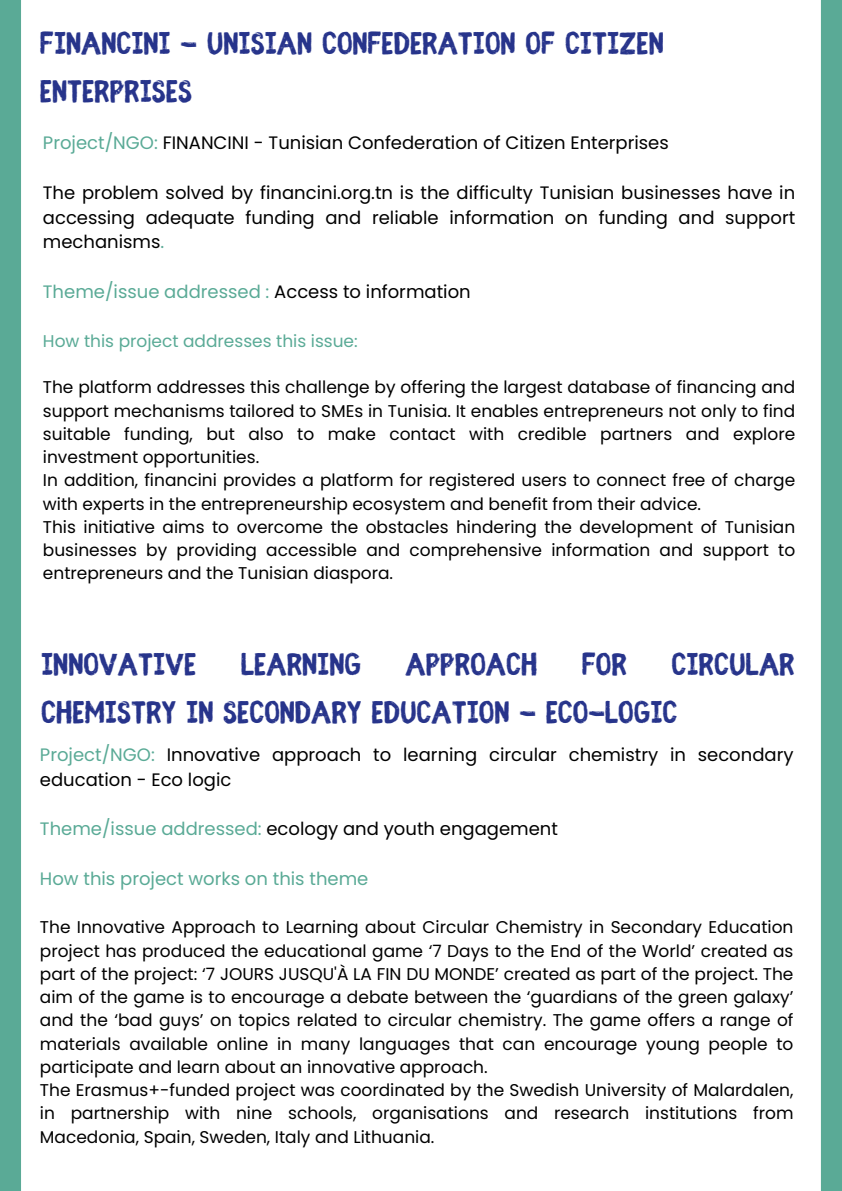
<style>
.page{position:relative;width:842px;height:1191px;background:#fff}
.page>*{position:absolute;margin:0;border:0;box-sizing:border-box;transform-origin:0 0}
.t1{font:700 34.7px/48px "Fibre Vintage Full";color:#27348b}
.t2{font:18px/24.8px "Poppins";color:#000;text-align:justify}
.t3{font:18px "Poppins";color:#5aaa96}
.t4{font:17px/23.2px "Poppins";color:#000;text-align:justify}
.t5{font:17px "Poppins";color:#5aaa96}
.s1{color:#5aaa96}
.s2{color:#000}
</style>
<div class="page">
<div style="left:0;top:0;width:21px;height:1190px;background:#5aaa96"></div>
<svg style="left:820px;top:0;width:22px;height:1190px;background:#67b19e"></svg>
<h1 class="t1" style="left:40px;top:23px;width:625px">FINANCINI - UNISIAN CONFEDERATION OF CITIZEN<br>ENTERPRISES</h1>
<p class="t2" style="left:43px;top:131px;width:627px"><span class="s1">Project/NGO:</span> FINANCINI - Tunisian Confederation of Citizen Enterprises</p>
<p class="t2" style="left:43px;top:180px;width:754px">The problem solved by financini.org.tn is the difficulty Tunisian businesses have in accessing adequate funding and reliable information on funding and support mechanisms<span class="s1">.</span></p>
<p class="t3" style="left:43px;top:279px;width:429px">Theme/issue addressed : <span class="s2">Access to information</span></p>
<p class="t5" style="left:43px;top:329px;width:316px">How this project addresses this issue:</p>
<p class="t4" style="left:43px;top:375px;width:754px">The platform addresses this challenge by offering the largest database of financing and support mechanisms tailored to SMEs in Tunisia. It enables entrepreneurs not only to find suitable funding, but also to make contact with credible partners and explore investment opportunities.</p>
<p class="t4" style="left:43px;top:468px;width:754px">In addition, financini provides a platform for registered users to connect free of charge with experts in the entrepreneurship ecosystem and benefit from their advice.</p>
<p class="t4" style="left:43px;top:515px;width:754px">This initiative aims to overcome the obstacles hindering the development of Tunisian businesses by providing accessible and comprehensive information and support to entrepreneurs and the Tunisian diaspora.</p>
<p class="t1" style="left:41px;top:643px;width:157px">INNOVATIVE</p>
<p class="t1" style="left:241px;top:643px;width:122px">LEARNING</p>
<p class="t1" style="left:405px;top:643px;width:133px">APPROACH</p>
<p class="t1" style="left:582px;top:643px;width:47px">FOR</p>
<p class="t1" style="left:41px;top:643px;width:755px;text-indent:630px">CIRCULAR<br>CHEMISTRY IN SECONDARY EDUCATION - ECO-LOGIC</p>
<h1 class="t2" style="left:40px;top:742px;width:755px"><span class="s1">Project/NGO:</span> Innovative approach to learning circular chemistry in secondary education - Eco logic</h1>
<p class="t2" style="left:40px;top:816px;width:520px"><span class="s1">Theme/issue addressed:</span> ecology and youth engagement</p>
<p class="t3" style="left:40px;top:865px;width:330px">How this project works on this theme</p>
<p class="t4" style="left:40px;top:915px;width:755px">The Innovative Approach to Learning about Circular Chemistry in Secondary Education project has produced the educational game ‘7 Days to the End of the World’ created as part of the project: ‘7 JOURS JUSQU'À LA FIN DU MONDE’ created as part of the project. The aim of the game is to encourage a debate between the ‘guardians of the green galaxy’ and the ‘bad guys’ on topics related to circular chemistry. The game offers a range of materials available online in many languages that can encourage young people to participate and learn about an innovative approach.</p>
<p class="t4" style="left:40px;top:1078px;width:755px">The Erasmus+-funded project was coordinated by the Swedish University of Malardalen, in partnership with nine schools, organisations and research institutions from Macedonia, Spain, Sweden, Italy and Lithuania.</p>
</div>
